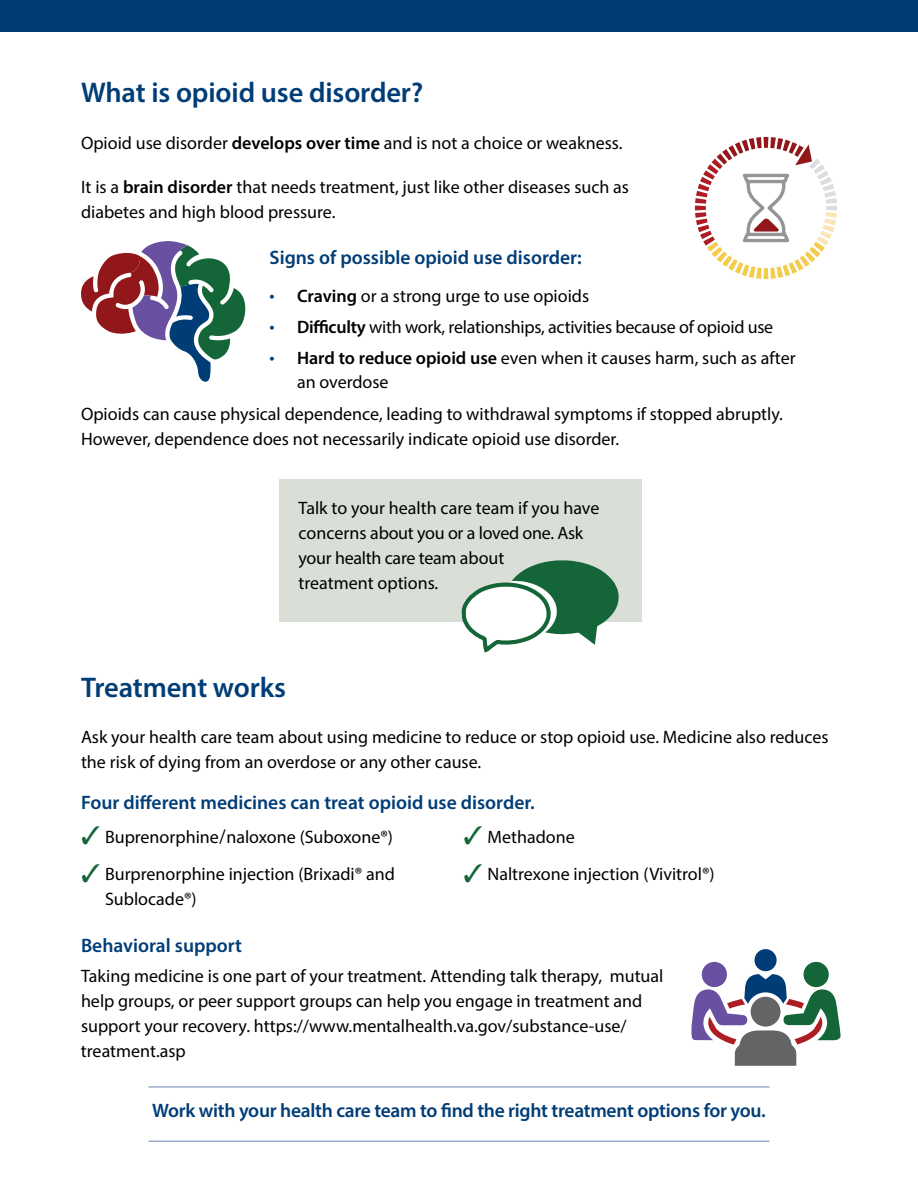
<style>
.page{position:relative;width:918px;height:1188px;background:#fff}
.page>*{position:absolute;margin:0;border:0;box-sizing:border-box;transform-origin:0 0}
.t1{font:600 28.5px "Myriad Pro";letter-spacing:-.005em;color:#003d77}
.t2{font:600 19.5px "Myriad Pro";color:#003d77}
.t3{font:18px/24.8px "Myriad Pro";color:#000}
.s1{font-weight:600}
.s2{font-weight:600;font-size:16.5px;color:#003d77}
.s3{color:#146639}
.s4{font-size:19.8px}
</style>
<div class="page">
<div style="left:0;top:0;width:918px;height:31px;background:#003d77"></div>
<div style="left:279px;top:479px;width:363px;height:142px;background:#d9dfd7"></div>
<svg style="left:81px;top:241px;width:165px;height:141px"></svg>
<svg style="left:459px;top:560px;width:160px;height:93px"></svg>
<div style="left:755px;top:949px;width:22px;height:22px;background:#003d77;border-radius:50%"></div>
<div style="left:804px;top:962px;width:25px;height:25px;background:#146639;border-radius:50%"></div>
<div style="left:702px;top:962px;width:25px;height:25px;background:#6950a1;border-radius:50%"></div>
<svg style="left:691px;top:974px;width:150px;height:92px"></svg>
<hr style="left:148px;top:1086px;width:622px;height:2px;background:#9dabcb">
<hr style="left:148px;top:1141px;width:622px;height:1px;background:#9dabcb">
<svg style="left:695px;top:137px;width:142px;height:142px"></svg>
<h2 class="t1" style="left:81px;top:75px;width:344px">What is opioid use disorder?</h2>
<p class="t3" style="left:81px;top:130px;width:543px">Opioid use disorder <span class="s1">develops over time</span> and is not a choice or weakness.</p>
<p class="t3" style="left:81px;top:175px;width:550px">It is a <span class="s1">brain disorder</span> that needs treatment, just like other diseases such as diabetes and high blood pressure.</p>
<h3 class="t2" style="left:270px;top:245px;width:314px">Signs of possible opioid use disorder:</h3>
<p class="t3" style="left:270px;top:284px;width:321px"><span class="s2">•</span> <span class="s1">Craving</span> or a strong urge to use opioids</p>
<p class="t3" style="left:270px;top:314px;width:505px"><span class="s2">•</span> <span class="s1">Difficulty</span> with work, relationships, activities because of opioid use</p>
<p class="t3" style="left:297px;top:345px;width:500px;text-indent:-27px"><span class="s2">•</span> <span class="s1">Hard to reduce opioid use</span> even when it causes harm, such as after an overdose</p>
<p class="t3" style="left:81px;top:401px;width:703px">Opioids can cause physical dependence, leading to withdrawal symptoms if stopped abruptly.<br>However, dependence does not necessarily indicate opioid use disorder.</p>
<p class="t3" style="left:299px;top:496px;width:302px">Talk to your health care team if you have concerns about you or a loved one. Ask your health care team about<br>treatment options.</p>
<h2 class="t1" style="left:81px;top:669px;width:206px">Treatment works</h2>
<p class="t3" style="left:81px;top:724px;width:749px">Ask your health care team about using medicine to reduce or stop opioid use. Medicine also reduces the risk of dying from an overdose or any other cause.</p>
<h3 class="t2" style="left:81px;top:790px;width:455px">Four different medicines can treat opioid use disorder.</h3>
<p class="t3" style="left:81px;top:824px;width:314px"><span class="s3">✓</span> Buprenorphine<span class="s4">/</span>naloxone (Suboxone®)</p>
<p class="t3" style="left:105px;top:862px;width:292px;text-indent:-24px"><span class="s3">✓</span> Burprenorphine injection (Brixadi® and<br>Sublocade®)</p>
<p class="t3" style="left:464px;top:824px;width:113px"><span class="s3">✓</span> Methadone</p>
<p class="t3" style="left:464px;top:862px;width:253px"><span class="s3">✓</span> Naltrexone injection (Vivitrol®)</p>
<h3 class="t2" style="left:81px;top:933px;width:163px">Behavioral support</h3>
<p class="t3" style="left:81px;top:964px;width:584px">Taking medicine is one part of your treatment. Attending talk therapy, mutual help groups, or peer support groups can help you engage in treatment and support your recovery. https://www.mentalhealth.va.gov/substance-use/ treatment.asp</p>
<p class="t2" style="left:152px;top:1099px;width:615px">Work with your health care team to find the right treatment options for you.</p>
</div>
